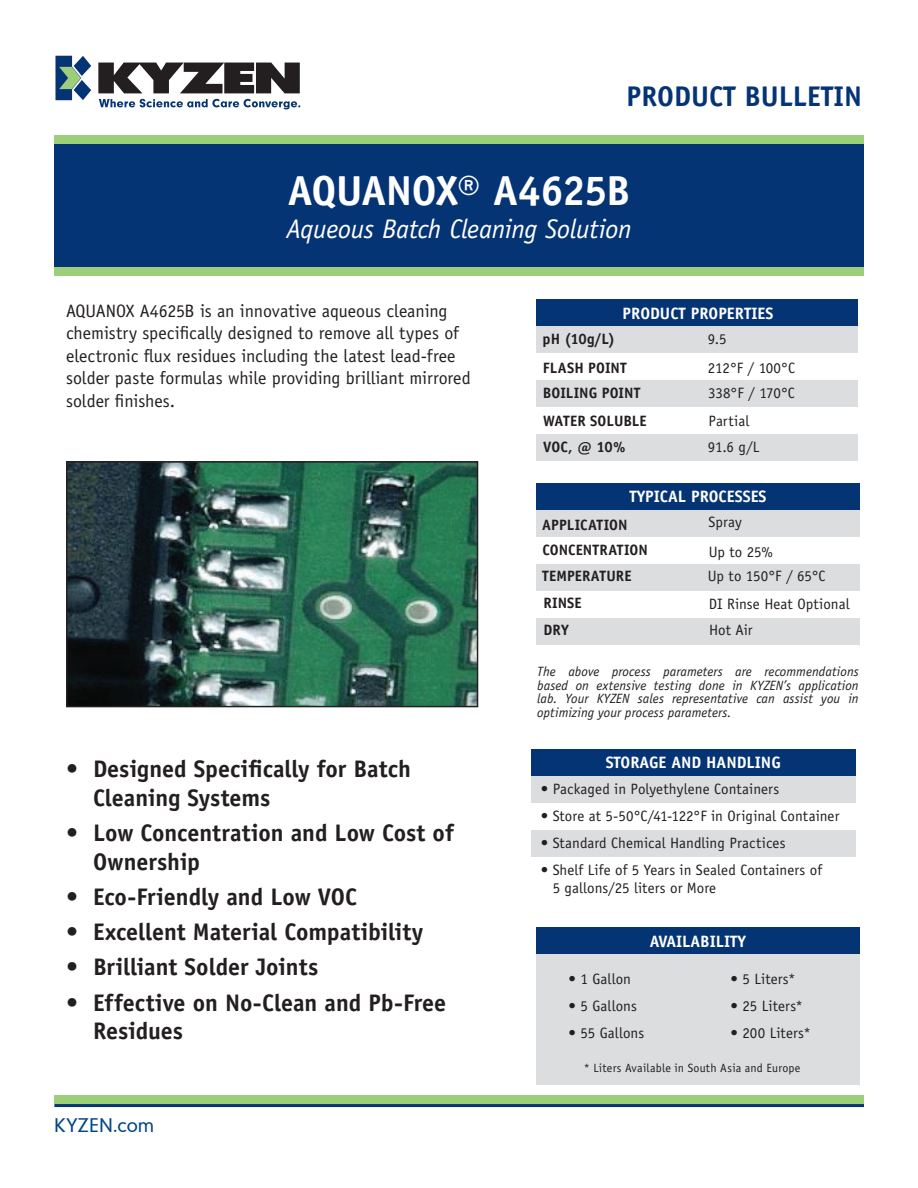
<style>
.page{position:relative;width:918px;height:1188px;background:#fff}
.page>*{position:absolute;margin:0;border:0;box-sizing:border-box;transform-origin:0 0}
.t1{font:700 42px "Officina Sans Std";letter-spacing:-.02em;color:#fff}
.t2{font:700 28.5px "Officina Sans Std";color:#053474}
.t3{font:italic 27px "Officina Sans Std";letter-spacing:-.01em;color:#fff}
.t4{font:700 24px/28.5px "Officina Sans Std";letter-spacing:-.005em;color:#231f20}
.t5{font:18px/22.5px "Officina Sans Std";letter-spacing:-.005em;color:#231f20}
.t6{font:18px "Geometric 706 BT Medium B";letter-spacing:-.005em;color:#004684}
.t7{font:700 16.5px "Officina Sans Std";color:#fff}
.t8{font:15px/18px "Officina Sans Std";letter-spacing:.005em;color:#231f20}
.t9{font:700 15px/24.9px "Officina Sans Std";letter-spacing:.005em;color:#231f20}
.t10{font:italic 13.5px/13.5px "Officina Sans Std";letter-spacing:.005em;color:#231f20;text-align:justify}
.t11{font:12px "Officina Sans Std";letter-spacing:.015em;color:#231f20}
</style>
<div class="page">
<div style="left:54px;top:136px;width:810px;height:140px;background:#053474"></div>
<div style="left:54px;top:267px;width:810px;height:9px;background:#9dcf7b"></div>
<div style="left:54px;top:1095px;width:810px;height:9px;background:#9dcf7b"></div>
<div style="left:531px;top:776px;width:324px;height:27px;background:#dcdddf"></div>
<div style="left:531px;top:830px;width:324px;height:27px;background:#dcdddf"></div>
<div style="left:531px;top:749px;width:324px;height:27px;background:#053474"></div>
<div style="left:536px;top:954px;width:324px;height:131px;background:#dcdddf"></div>
<div style="left:536px;top:927px;width:324px;height:27px;background:#053474"></div>
<hr style="left:54px;top:1104px;width:810px;height:3px;background:#053474">
<div style="left:54px;top:135px;width:810px;height:9px;background:#9dcf7b"></div>
<svg style="left:55px;top:56px;width:36px;height:44px"></svg>
<svg style="left:98px;top:63px;width:202px;height:30px"></svg>
<svg style="left:99px;top:99px;width:201px;height:10px"></svg>
<div style="left:536px;top:326px;width:321px;height:27px;background:#dcdddf"></div>
<div style="left:536px;top:380px;width:321px;height:27px;background:#dcdddf"></div>
<div style="left:536px;top:434px;width:321px;height:27px;background:#dcdddf"></div>
<div style="left:536px;top:299px;width:321px;height:27px;background:#053474"></div>
<div style="left:536px;top:510px;width:324px;height:27px;background:#dcdddf"></div>
<div style="left:536px;top:564px;width:324px;height:27px;background:#dcdddf"></div>
<div style="left:536px;top:618px;width:324px;height:27px;background:#dcdddf"></div>
<div style="left:536px;top:483px;width:324px;height:27px;background:#053474"></div>
<img style="left:69px;top:464px;width:406px;height:240px">
<div style="left:66px;top:461px;width:412px;height:246px;border:2px solid #231f20"></div>
<h2 class="t2" style="left:627px;top:79px;width:237px">PRODUCT BULLETIN</h2>
<h1 class="t1" style="left:288px;top:165px;width:344px">AQUANOX® A4625B</h1>
<h3 class="t3" style="left:286px;top:213px;width:347px">Aqueous Batch Cleaning Solution</h3>
<p class="t5" style="left:66px;top:300px;width:406px">AQUANOX A4625B is an innovative aqueous cleaning chemistry specifically designed to remove all types of electronic flux residues including the latest lead-free solder paste formulas while providing brilliant mirrored solder finishes.</p>
<h3 class="t4" style="left:93px;top:755px;width:319px;text-indent:-27px">• Designed Specifically for Batch<br>Cleaning Systems</h3>
<h3 class="t4" style="left:93px;top:819px;width:362px;text-indent:-27px">• Low Concentration and Low Cost of<br>Ownership</h3>
<h3 class="t4" style="left:66px;top:882px;width:293px">• Eco-Friendly and Low VOC</h3>
<h3 class="t4" style="left:66px;top:918px;width:359px">• Excellent Material Compatibility</h3>
<h3 class="t4" style="left:66px;top:953px;width:254px">• Brilliant Solder Joints</h3>
<h3 class="t4" style="left:93px;top:988px;width:355px;text-indent:-27px">• Effective on No-Clean and Pb-Free<br>Residues</h3>
<p class="t6" style="left:54px;top:1113px;width:102px">KYZEN.com</p>
<p class="t7" style="left:623px;top:303px;width:152px">PRODUCT PROPERTIES</p>
<p class="t9" style="left:543px;top:326px;width:74px">pH (10g/L)</p>
<p class="t8" style="left:708px;top:330px;width:20px">9.5</p>
<p class="t9" style="left:543px;top:355px;width:99px">FLASH POINT<br>BOILING POINT</p>
<p class="t8" style="left:708px;top:359px;width:89px">212°F / 100°C</p>
<p class="t8" style="left:708px;top:384px;width:88px">338°F / 170°C</p>
<p class="t9" style="left:543px;top:408px;width:105px">WATER SOLUBLE</p>
<p class="t8" style="left:708px;top:411px;width:42px">Partial</p>
<p class="t9" style="left:543px;top:434px;width:84px">VOC, @ 10%</p>
<p class="t7" style="left:629px;top:486px;width:139px">TYPICAL PROCESSES</p>
<p class="t9" style="left:542px;top:512px;width:87px">APPLICATION</p>
<p class="t8" style="left:709px;top:513px;width:35px">Spray</p>
<p class="t9" style="left:542px;top:537px;width:107px">CONCENTRATION</p>
<p class="t8" style="left:709px;top:543px;width:66px">Up to 25%</p>
<p class="t9" style="left:542px;top:563px;width:91px;line-height:27px">TEMPERATURE<br>RINSE</p>
<p class="t8" style="left:708px;top:438px;width:53px">91.6 g/L</p>
<p class="t8" style="left:708px;top:567px;width:119px">Up to 150°F / 65°C</p>
<p class="t8" style="left:709px;top:595px;width:142px">DI Rinse Heat Optional</p>
<p class="t9" style="left:544px;top:618px;width:27px">DRY</p>
<p class="t8" style="left:709px;top:621px;width:45px">Hot Air</p>
<p class="t10" style="left:537px;top:665px;width:323px">The above process parameters are recommendations based on extensive testing done in KYZEN’s application lab. Your KYZEN sales representative can assist you in optimizing your process parameters.</p>
<p class="t7" style="left:606px;top:752px;width:177px">STORAGE AND HANDLING</p>
<p class="t8" style="left:541px;top:780px;width:240px">• Packaged in Polyethylene Containers</p>
<p class="t8" style="left:541px;top:807px;width:300px">• Store at 5-50°C/41-122°F in Original Container</p>
<p class="t8" style="left:541px;top:834px;width:246px">• Standard Chemical Handling Practices</p>
<p class="t8" style="left:553px;top:861px;width:271px;text-indent:-12px">• Shelf Life of 5 Years in Sealed Containers of<br>5 gallons/25 liters or More</p>
<p class="t7" style="left:650px;top:931px;width:98px">AVAILABILITY</p>
<p class="t8" style="left:569px;top:970px;width:64px">• 1 Gallon</p>
<p class="t8" style="left:731px;top:970px;width:67px">• 5 Liters*</p>
<p class="t8" style="left:569px;top:997px;width:70px">• 5 Gallons</p>
<p class="t8" style="left:731px;top:997px;width:74px">• 25 Liters*</p>
<p class="t8" style="left:569px;top:1024px;width:77px">• 55 Gallons</p>
<p class="t8" style="left:731px;top:1024px;width:82px">• 200 Liters*</p>
<p class="t11" style="left:584px;top:1061px;width:218px">* Liters Available in South Asia and Europe</p>
</div>
